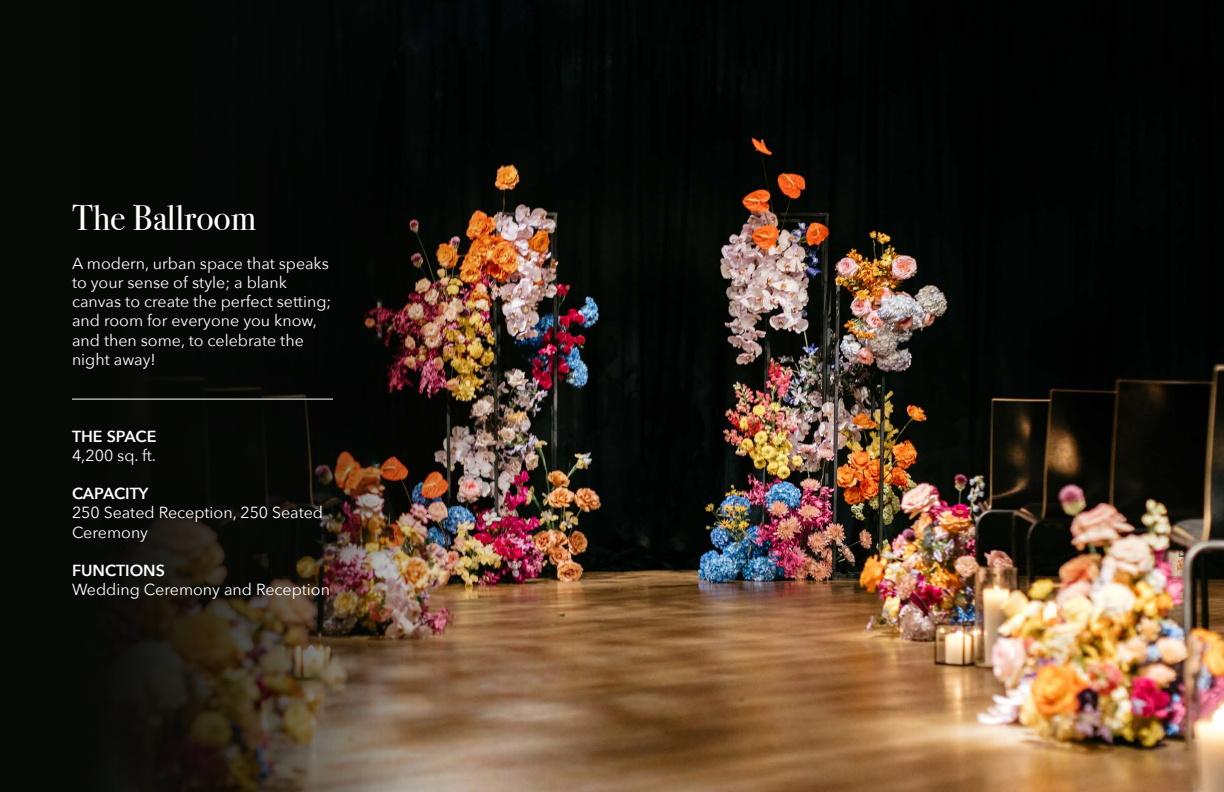
<style>
.page{position:relative;width:1224px;height:792px;background:#fff}
.page>*{position:absolute;margin:0;border:0;box-sizing:border-box;transform-origin:0 0}
.t1{font:36px "Bodoni Svty Two ITCTT";color:#fff}
.t2{font:16px/19.2px "Avenir Next";color:#fff}
.t3{font:600 16px "Avenir Next";color:#fff}
</style>
<div class="page">
<img style="left:612px;top:0;width:612px;height:792px">
<img style="left:0;top:0;width:612px;height:792px">
<hr style="left:72px;top:399px;width:261px;height:1px;background:#fff">
<h1 class="t1" style="left:72px;top:189px;width:186px">The Ballroom</h1>
<p class="t2" style="left:72px;top:253px;width:261px">A modern, urban space that speaks to your sense of style; a blank canvas to create the perfect setting; and room for everyone you know, and then some, to celebrate the night away!</p>
<p class="t3" style="left:72px;top:422px;width:86px">THE SPACE</p>
<p class="t2" style="left:72px;top:445px;width:85px">4,200 sq. ft.</p>
<p class="t3" style="left:72px;top:480px;width:78px">CAPACITY</p>
<p class="t2" style="left:72px;top:503px;width:253px">250 Seated Reception, 250 Seated<br>Ceremony</p>
<p class="t3" style="left:72px;top:557px;width:94px">FUNCTIONS</p>
<p class="t2" style="left:72px;top:579px;width:260px">Wedding Ceremony and Reception</p>
</div>
